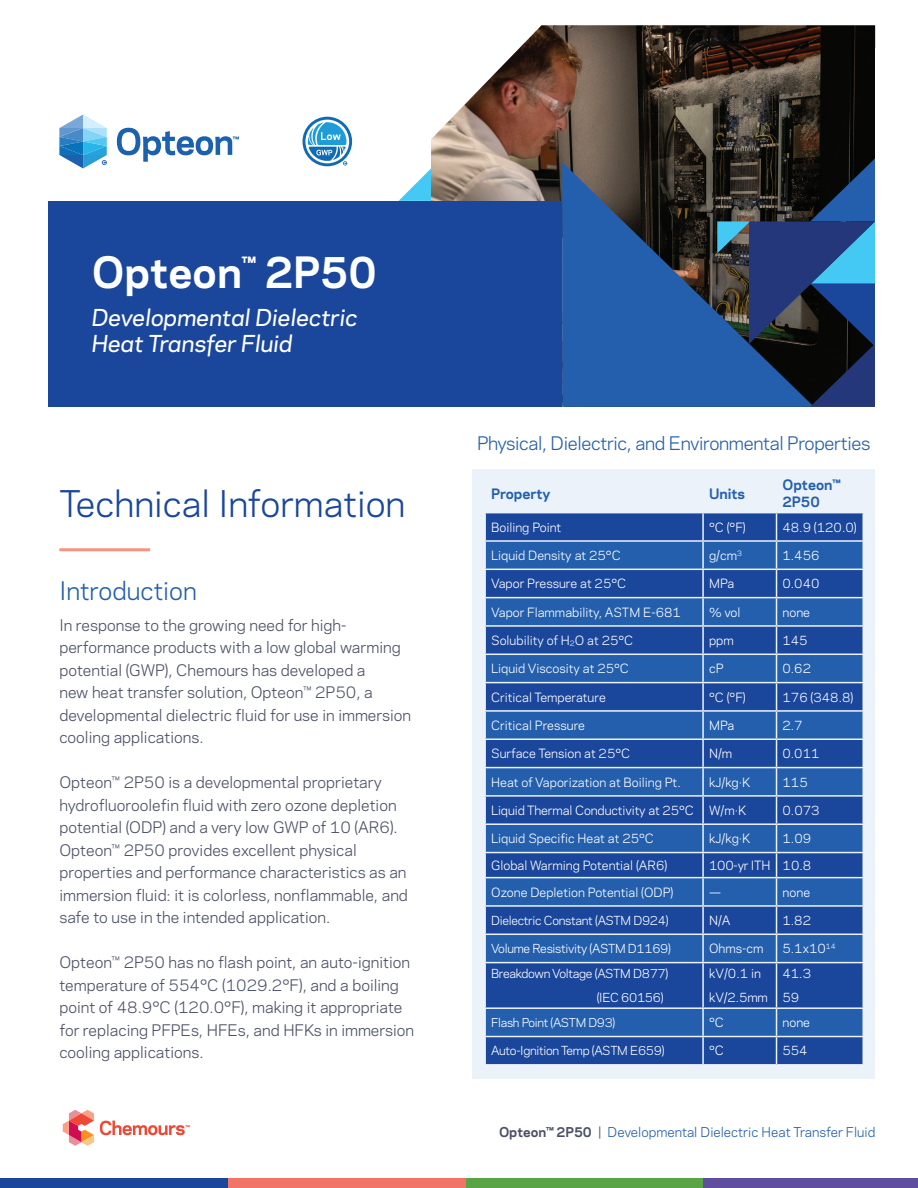
<style>
.page{position:relative;width:918px;height:1188px;background:#fff}
.page>*{position:absolute;margin:0;border:0;box-sizing:border-box;transform-origin:0 0}
.t1{font:700 40.5px "Chemours Sans";color:#fff}
.t2{font:34.5px "Chemours Sans";color:#1a469b}
.t3{font:24px "Chemours Sans";color:#235fad}
.t4{font:italic 500 21.9px/26.2px "Chemours Sans";color:#fff}
.t5{font:17.55px "Chemours Sans";letter-spacing:-.02em;color:#235fad}
.t6{font:15px/22.5px "Chemours Sans";color:#4b5165}
.t7{font:700 13.5px/16.2px "Chemours Sans";color:#235fad}
.t8{font:12.75px "Chemours Sans";color:#235fad}
.t9{font:12px/24px "Chemours Sans";color:#fff}
.t10{font:12px "Chemours Sans";letter-spacing:-.02em;color:#fff}
.t11{font:11.7px/24px "Chemours Sans";letter-spacing:-.025em;color:#fff}
.t12{font:11.55px "Chemours Sans";letter-spacing:-.025em;color:#fff}
.s1{font-weight:700;color:#4b5165}
.s2{color:#4b5165}
</style>
<div class="page">
<svg style="left:399px;top:168px;width:32px;height:33px"></svg>
<div style="left:472px;top:469px;width:403px;height:610px;background:#ecf2fa"></div>
<div style="left:486px;top:1037px;width:376px;height:27px;background:#1a469b"></div>
<svg style="left:486px;top:963px;width:376px;height:73px;background:#1f51a2"></svg>
<hr style="left:484px;top:1007px;width:219px;height:2px;background:#ecf2fa">
<hr style="left:702px;top:963px;width:2px;height:44px;background:#ecf2fa">
<hr style="left:703px;top:1007px;width:74px;height:2px;background:#ecf2fa">
<hr style="left:702px;top:1009px;width:2px;height:27px;background:#ecf2fa">
<hr style="left:702px;top:1037px;width:2px;height:27px;background:#ecf2fa">
<svg style="left:485px;top:512px;width:378px;height:450px;background:#3b69b0"></svg>
<hr style="left:862px;top:935px;width:2px;height:27px;background:#ecf2fa">
<hr style="left:776px;top:963px;width:1px;height:44px;background:#ecf2fa">
<hr style="left:777px;top:1007px;width:87px;height:2px;background:#ecf2fa">
<svg style="left:776px;top:1009px;width:1px;height:55px"></svg>
<svg style="left:63px;top:1110px;width:31px;height:36px"></svg>
<svg style="left:100px;top:1121px;width:90px;height:14px"></svg>
<svg style="left:117px;top:128px;width:122px;height:34px"></svg>
<svg style="left:59px;top:114px;width:48px;height:54px"></svg>
<svg style="left:300px;top:114px;width:54px;height:54px"></svg>
<svg style="left:302px;top:117px;width:50px;height:49px"></svg>
<img style="left:431px;top:25px;width:444px;height:176px">
<svg style="left:562px;top:162px;width:155px;height:245px;background:#284f83"></svg>
<div style="left:49px;top:201px;width:513px;height:206px;background:#1a469b"></div>
<hr style="left:59px;top:548px;width:91px;height:3px;background:#f59381">
<svg style="left:717px;top:158px;width:158px;height:249px;background:#243c5f"></svg>
<div style="left:463px;top:1178px;width:255px;height:10px;background:#59a444"></div>
<div style="left:703px;top:1178px;width:215px;height:10px;background:#604d9f"></div>
<div style="left:225px;top:1178px;width:241px;height:10px;background:#f27367"></div>
<div style="left:0;top:1178px;width:228px;height:10px;background:#1a469b"></div>
<h1 class="t1" style="left:92px;top:242px;width:287px">Opteon<sup>™</sup> 2P50</h1>
<h3 class="t4" style="left:92px;top:303px;width:267px">Developmental Dielectric<br>Heat Transfer Fluid</h3>
<h2 class="t2" style="left:59px;top:478px;width:348px">Technical Information</h2>
<h3 class="t3" style="left:59px;top:573px;width:139px">Introduction</h3>
<p class="t6" style="left:59px;top:613px;width:353px">In response to the growing need for high&shy;performance products with a low global warming potential (GWP), Chemours has developed a<br>new heat transfer solution, Opteon™ 2P50, a developmental dielectric fluid for use in immersion cooling applications.</p>
<p class="t6" style="left:59px;top:771px;width:350px">Opteon™ 2P50 is a developmental proprietary hydrofluoroolefin fluid with zero ozone depletion potential (ODP) and a very low GWP of 10 (AR6).<br>Opteon™ 2P50 provides excellent physical properties and performance characteristics as an immersion fluid: it is colorless, nonflammable, and safe to use in the intended application.</p>
<p class="t6" style="left:59px;top:951px;width:356px">Opteon™ 2P50 has no flash point, an auto-ignition temperature of 554°C (1029.2°F), and a boiling point of 48.9°C (120.0°F), making it appropriate for replacing PFPEs, HFEs, and HFKs in immersion cooling applications.</p>
<p class="t5" style="left:477px;top:430px;width:395px">Physical, Dielectric, and Environmental Properties</p>
<p class="t7" style="left:491px;top:484px;width:61px">Property</p>
<p class="t7" style="left:709px;top:484px;width:38px">Units</p>
<p class="t7" style="left:783px;top:476px;width:60px">Opteon™<br>2P50</p>
<p class="t9" style="left:491px;top:514px;width:72px">Boiling Point</p>
<p class="t9" style="left:709px;top:514px;width:38px">°C (°F)</p>
<p class="t9" style="left:783px;top:514px;width:76px">48.9 (120.0)</p>
<p class="t9" style="left:491px;top:543px;width:131px">Liquid Density at 25°C</p>
<p class="t9" style="left:709px;top:543px;width:34px">g/cm<sup>3</sup></p>
<p class="t9" style="left:783px;top:543px;width:38px">1.456</p>
<p class="t9" style="left:491px;top:571px;width:137px">Vapor Pressure at 25°C</p>
<p class="t9" style="left:709px;top:571px;width:27px">MPa</p>
<p class="t9" style="left:783px;top:571px;width:38px">0.040</p>
<p class="t9" style="left:491px;top:599px;width:191px">Vapor Flammability, ASTM E-681</p>
<p class="t9" style="left:709px;top:599px;width:33px">% vol</p>
<p class="t9" style="left:783px;top:599px;width:29px">none</p>
<p class="t9" style="left:491px;top:628px;width:144px">Solubility of H<sub>2</sub>O at 25°C</p>
<p class="t9" style="left:709px;top:628px;width:26px">ppm</p>
<p class="t9" style="left:783px;top:628px;width:27px">145</p>
<p class="t9" style="left:491px;top:656px;width:139px">Liquid Viscosity at 25°C</p>
<p class="t9" style="left:709px;top:656px;width:16px">cP</p>
<p class="t9" style="left:783px;top:656px;width:30px">0.62</p>
<p class="t9" style="left:491px;top:684px;width:116px">Critical Temperature</p>
<p class="t9" style="left:709px;top:684px;width:38px">°C (°F)</p>
<p class="t9" style="left:783px;top:684px;width:72px">176 (348.8)</p>
<p class="t9" style="left:491px;top:713px;width:95px">Critical Pressure</p>
<p class="t9" style="left:709px;top:713px;width:27px">MPa</p>
<p class="t9" style="left:783px;top:713px;width:22px">2.7</p>
<p class="t9" style="left:491px;top:741px;width:141px">Surface Tension at 25°C</p>
<p class="t9" style="left:709px;top:741px;width:25px">N/m</p>
<p class="t9" style="left:783px;top:741px;width:38px">0.011</p>
<p class="t9" style="left:491px;top:769px;width:191px">Heat of Vaporization at Boiling Pt.</p>
<p class="t9" style="left:709px;top:769px;width:43px">kJ/kg·K</p>
<p class="t9" style="left:783px;top:769px;width:27px">115</p>
<p class="t9" style="left:491px;top:798px;width:204px">Liquid Thermal Conductivity at 25°C</p>
<p class="t9" style="left:709px;top:798px;width:39px">W/m·K</p>
<p class="t9" style="left:783px;top:798px;width:38px">0.073</p>
<p class="t9" style="left:491px;top:826px;width:164px">Liquid Specific Heat at 25°C</p>
<p class="t9" style="left:709px;top:826px;width:43px">kJ/kg·K</p>
<p class="t9" style="left:783px;top:826px;width:30px">1.09</p>
<p class="t9" style="left:491px;top:853px;width:178px">Global Warming Potential (AR6)</p>
<p class="t10" style="left:709px;top:856px;width:103px">100-yr ITH 10.8</p>
<p class="t9" style="left:491px;top:879px;width:184px">Ozone Depletion Potential (ODP)</p>
<p class="t9" style="left:709px;top:879px;width:13px">—</p>
<p class="t9" style="left:783px;top:879px;width:29px">none</p>
<p class="t11" style="left:491px;top:908px;width:179px">Dielectric Constant (ASTM D924)</p>
<p class="t9" style="left:709px;top:908px;width:23px">N/A</p>
<p class="t9" style="left:783px;top:908px;width:30px">1.82</p>
<p class="t11" style="left:491px;top:936px;width:181px">Volume Resistivity (ASTM D1169)</p>
<p class="t9" style="left:709px;top:936px;width:56px">Ohms-cm</p>
<p class="t9" style="left:783px;top:936px;width:55px">5.1x10<sup>14</sup></p>
<p class="t11" style="left:597px;top:961px;width:73px;text-indent:-106px">Breakdown Voltage (ASTM D877) (IEC 60156)</p>
<p class="t9" style="left:709px;top:961px;width:60px">kV/0.1 in kV/2.5mm</p>
<p class="t9" style="left:783px;top:961px;width:30px">41.3<br>59</p>
<p class="t12" style="left:491px;top:1014px;width:126px">Flash Point (ASTM D93)</p>
<p class="t9" style="left:709px;top:1010px;width:16px">°C</p>
<p class="t9" style="left:783px;top:1010px;width:29px">none</p>
<p class="t11" style="left:491px;top:1038px;width:175px">Auto-Ignition Temp (ASTM E659)</p>
<p class="t9" style="left:709px;top:1038px;width:16px">°C</p>
<p class="t9" style="left:783px;top:1038px;width:27px">554</p>
<p class="t8" style="left:499px;top:1123px;width:378px"><span class="s1">Opteon™ 2P50</span> <span class="s2">|</span> Developmental Dielectric Heat Transfer Fluid</p>
</div>
